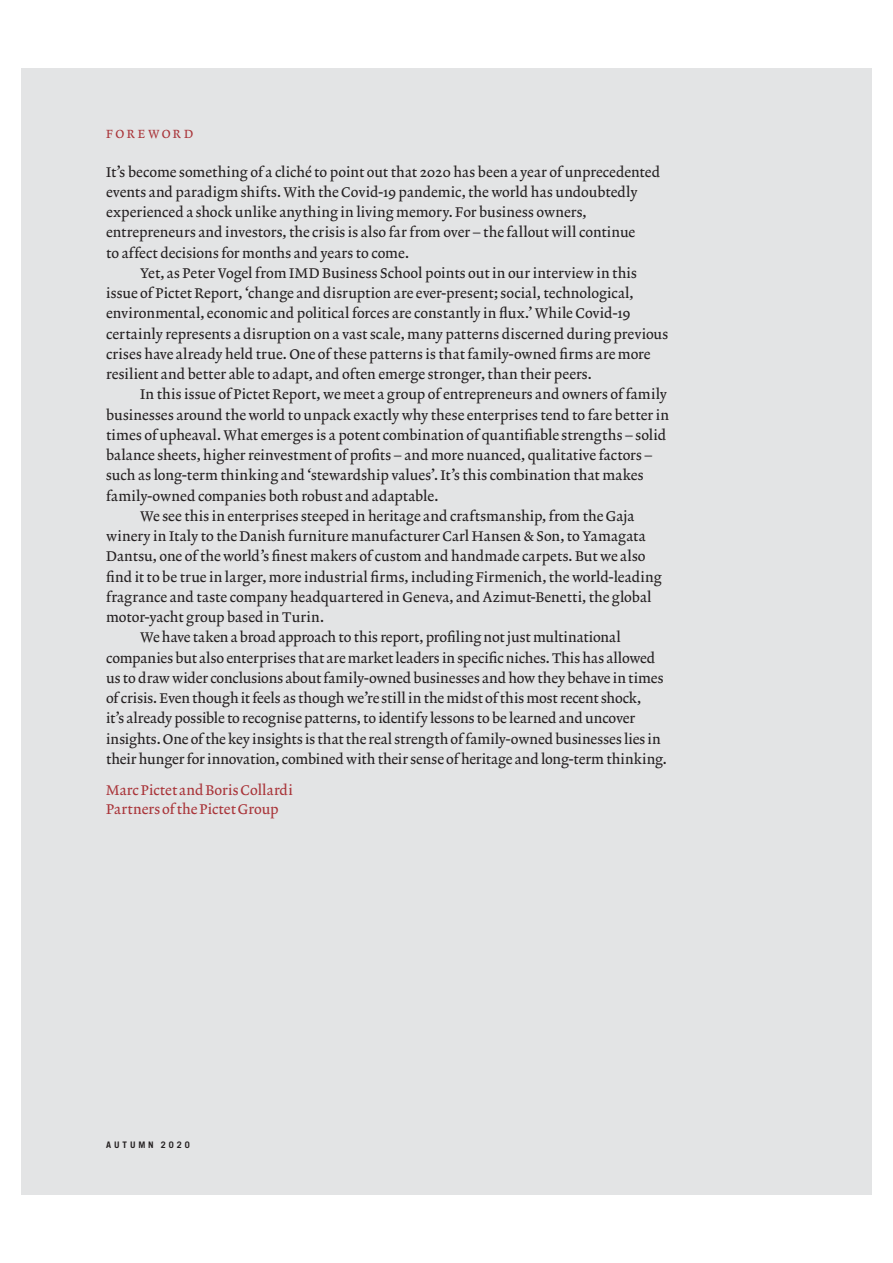
<style>
.page{position:relative;width:893px;height:1263px;background:#fff}
.page>*{position:absolute;margin:0;border:0;box-sizing:border-box;transform-origin:0 0}
.t1{font:14.25px "Lexicon No 2 Roman A Txt";color:#231f20}
.t2{font:14.25px/18.8px "Lexicon No 2 Roman A Txt";letter-spacing:.01em;color:#a93439}
.t3{font:12px "Lexicon No 2 Roman A Txt";letter-spacing:.195em;color:#a93439}
.t4{font:700 9px "Trade Gothic LT Std";letter-spacing:.335em;color:#231f20}
</style>
<div class="page">
<div style="left:21px;top:68px;width:850px;height:1127px;background:#e3e4e5"></div>
<p class="t3" style="left:106px;top:128px;width:89px">FOREWORD</p>
<p class="t1" style="left:106px;top:165px;width:556px">It’s become something of a cliché to point out that 2020 has been a year of unprecedented</p>
<p class="t1" style="left:106px;top:185px;width:533px">events and paradigm shifts. With the Covid-19 pandemic, the world has undoubtedly</p>
<p class="t1" style="left:106px;top:205px;width:482px">experienced a shock unlike anything in living memory. For business owners,</p>
<p class="t1" style="left:106px;top:226px;width:531px">entrepreneurs and investors, the crisis is also far from over – the fallout will continue</p>
<p class="t1" style="left:106px;top:246px;width:304px">to affect decisions for months and years to come.</p>
<p class="t1" style="left:140px;top:266px;width:498px">Yet, as Peter Vogel from IMD Business School points out in our interview in this</p>
<p class="t1" style="left:106px;top:286px;width:529px">issue of Pictet Report, ‘change and disruption are ever-present; social, technological,</p>
<p class="t1" style="left:106px;top:307px;width:526px">environmental, economic and political forces are constantly in flux.’ While Covid-19</p>
<p class="t1" style="left:106px;top:327px;width:564px">certainly represents a disruption on a vast scale, many patterns discerned during previous</p>
<p class="t1" style="left:106px;top:347px;width:546px">crises have already held true. One of these patterns is that family-owned firms are more</p>
<p class="t1" style="left:106px;top:367px;width:487px">resilient and better able to adapt, and often emerge stronger, than their peers.</p>
<p class="t1" style="left:140px;top:388px;width:528px">In this issue of Pictet Report, we meet a group of entrepreneurs and owners of family</p>
<p class="t1" style="left:106px;top:408px;width:564px">businesses around the world to unpack exactly why these enterprises tend to fare better in</p>
<p class="t1" style="left:106px;top:428px;width:562px">times of upheaval. What emerges is a potent combination of quantifiable strengths – solid</p>
<p class="t1" style="left:106px;top:448px;width:548px">balance sheets, higher reinvestment of profits – and more nuanced, qualitative factors –</p>
<p class="t1" style="left:106px;top:469px;width:539px">such as long-term thinking and ‘stewardship values’. It’s this combination that makes</p>
<p class="t1" style="left:106px;top:489px;width:334px">family-owned companies both robust and adaptable.</p>
<p class="t1" style="left:140px;top:509px;width:496px">We see this in enterprises steeped in heritage and craftsmanship, from the Gaja</p>
<p class="t1" style="left:106px;top:529px;width:541px">winery in Italy to the Danish furniture manufacturer Carl Hansen &amp; Son, to Yamagata</p>
<p class="t1" style="left:106px;top:550px;width:541px">Dantsu, one of the world’s finest makers of custom and handmade carpets. But we also</p>
<p class="t1" style="left:106px;top:570px;width:557px">find it to be true in larger, more industrial firms, including Firmenich, the world-leading</p>
<p class="t1" style="left:106px;top:590px;width:547px">fragrance and taste company headquartered in Geneva, and Azimut-Benetti, the global</p>
<p class="t1" style="left:106px;top:610px;width:219px">motor-yacht group based in Turin.</p>
<p class="t1" style="left:140px;top:631px;width:482px">We have taken a broad approach to this report, profiling not just multinational</p>
<p class="t1" style="left:106px;top:651px;width:551px">companies but also enterprises that are market leaders in specific niches. This has allowed</p>
<p class="t1" style="left:106px;top:671px;width:559px">us to draw wider conclusions about family-owned businesses and how they behave in times</p>
<p class="t1" style="left:106px;top:691px;width:536px">of crisis. Even though it feels as though we’re still in the midst of this most recent shock,</p>
<p class="t1" style="left:106px;top:712px;width:530px">it’s already possible to recognise patterns, to identify lessons to be learned and uncover</p>
<p class="t1" style="left:106px;top:732px;width:556px">insights. One of the key insights is that the real strength of family-owned businesses lies in</p>
<p class="t1" style="left:106px;top:752px;width:562px">their hunger for innovation, combined with their sense of heritage and long-term thinking.</p>
<p class="t2" style="left:106px;top:782px;width:188px">Marc Pictet and Boris Collardi<br>Partners of the Pictet Group</p>
<p class="t4" style="left:106px;top:1139px;width:85px">AUTUMN 2020</p>
</div>
